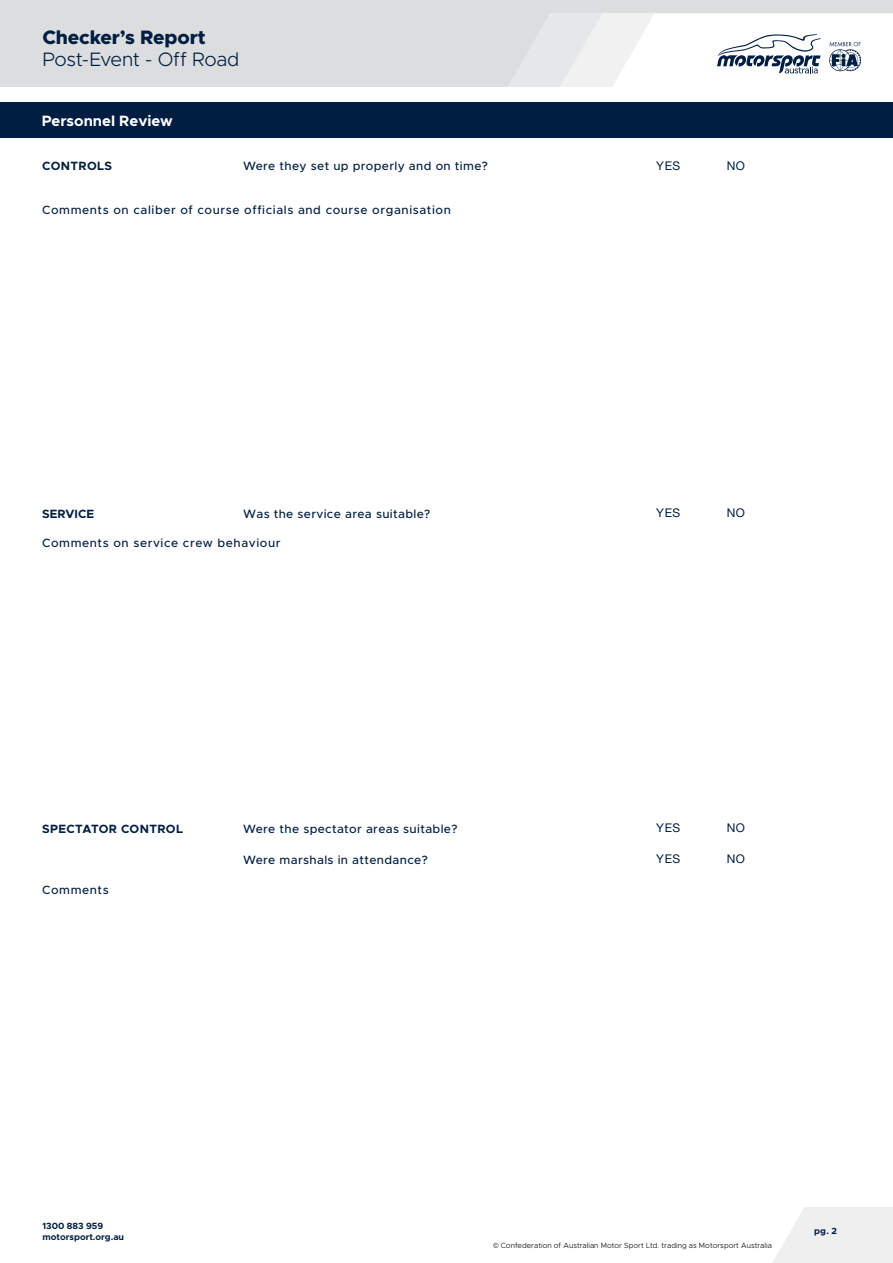
<style>
.page{position:relative;width:893px;height:1263px;background:#fff}
.page>*{position:absolute;margin:0;border:0;box-sizing:border-box;transform-origin:0 0}
.t1{font:300 19.5px "Metropolis";letter-spacing:-.015em;color:#001e42}
.t2{font:800 19.5px "Metropolis";letter-spacing:-.005em;color:#001e42}
.t3{font:700 15px "Metropolis";color:#fff}
.t4{font:500 12px "Metropolis";letter-spacing:.03em;color:#001e42}
.t5{font:500 12px "Metropolis";letter-spacing:.05em;color:#001e42}
.t6{font:700 12px "Metropolis";letter-spacing:.03em;color:#001e42}
.t7{font:12px "Helvetica Neue LT Std";letter-spacing:.05em;color:#001e42}
.t8{font:700 12px "Metropolis";color:#001e42}
.t9{font:700 9px/10.8px "Metropolis";color:#001e42}
.t10{font:300 7.5px "Metropolis";color:#000}
.s1{font-family:"Montserrat"}
</style>
<div class="page">
<svg style="left:773px;top:1207px;width:120px;height:56px"></svg>
<svg style="left:0;top:0;width:893px;height:86px;fill:#dcddde"></svg>
<svg style="left:508px;top:13px;width:146px;height:73px"></svg>
<div style="left:0;top:102px;width:893px;height:35px;background:#001e42"></div>
<h1 class="t2" style="left:43px;top:25px;width:165px">Checker’s Report</h1>
<h1 class="t1" style="left:43px;top:47px;width:199px">Post-Event - Off Road</h1>
<p class="t3" style="left:42px;top:111px;width:132px">Personnel Review</p>
<p class="t6" style="left:42px;top:158px;width:71px">CONTROLS</p>
<p class="t4" style="left:243px;top:158px;width:246px">Were they set up properly and on time?</p>
<p class="t5" style="left:42px;top:202px;width:410px">Comments on caliber of course officials and course organisation</p>
<p class="t8" style="left:42px;top:506px;width:53px">SERVICE</p>
<p class="t4" style="left:243px;top:506px;width:189px">Was the service area suitable?</p>
<p class="t5" style="left:42px;top:536px;width:240px">Comments on service crew behaviour</p>
<p class="t6" style="left:42px;top:821px;width:142px">SPECTATOR CONTROL</p>
<p class="t5" style="left:42px;top:882px;width:68px">Comments</p>
<p class="t4" style="left:243px;top:821px;width:216px">Were the spectator areas suitable?</p>
<p class="t4" style="left:243px;top:852px;width:186px">Were marshals in attendance?</p>
<p class="t7" style="left:656px;top:158px;width:26px">YES</p>
<p class="t7" style="left:727px;top:158px;width:20px">NO</p>
<p class="t7" style="left:656px;top:505px;width:26px">YES</p>
<p class="t7" style="left:727px;top:505px;width:20px">NO</p>
<p class="t7" style="left:656px;top:821px;width:26px">YES</p>
<p class="t7" style="left:656px;top:852px;width:26px">YES</p>
<p class="t7" style="left:727px;top:821px;width:20px">NO</p>
<p class="t7" style="left:727px;top:852px;width:20px">NO</p>
<p class="t9" style="left:43px;top:1220px;width:83px">1300 883 959 motorsport.org.au</p>
<p class="t9" style="left:814px;top:1225px;width:24px">pg. 2</p>
<p class="t10" style="left:493px;top:1240px;width:280px"><span class="s1">©</span> Confederation of Australian Motor Sport Ltd. trading as Motorsport Australia</p>
</div>
